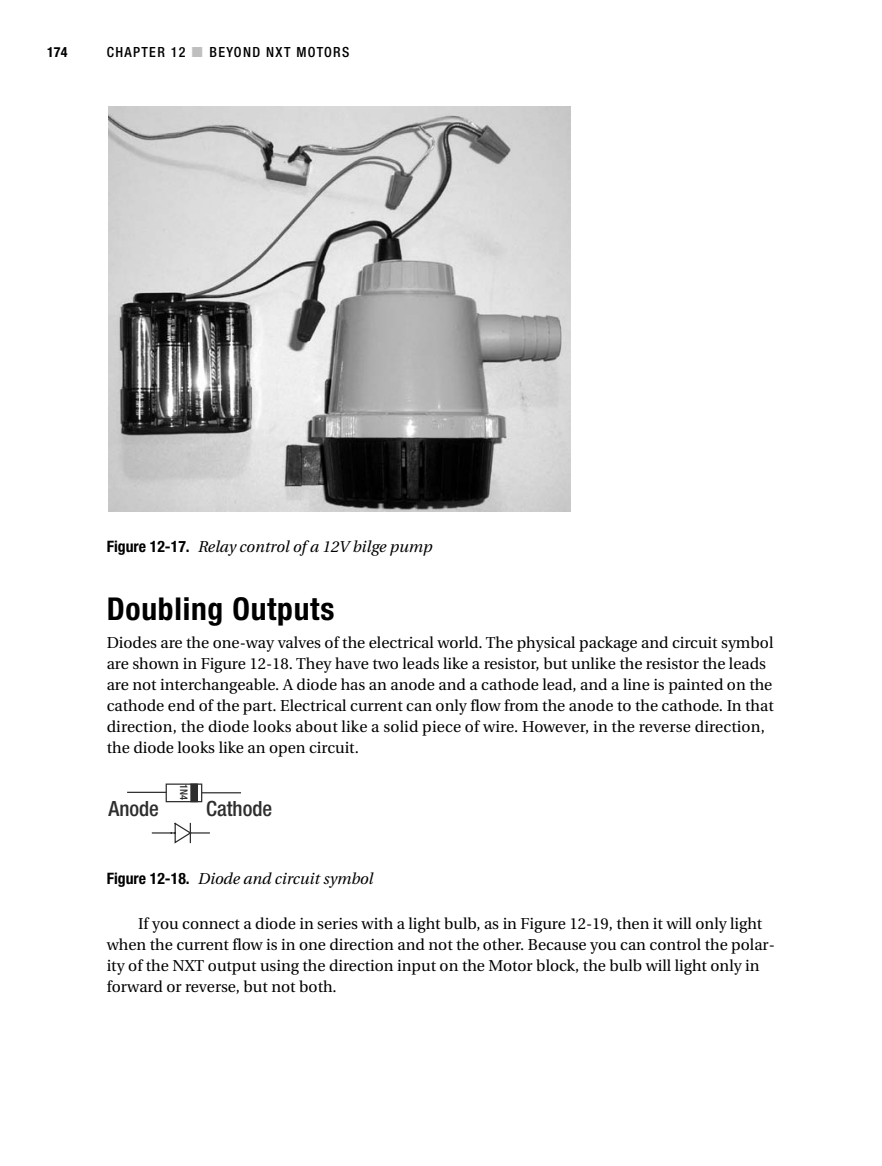
<style>
.page{position:relative;width:882px;height:1166px;background:#fff}
.page>*{position:absolute;margin:0;border:0;box-sizing:border-box;transform-origin:0 0}
.t1{font:700 condensed 31.5px "Helvetica Neue";letter-spacing:.025em;color:#000}
.t2{font:500 condensed 21px "Helvetica Neue";color:#2e2e2e}
.t3{font:15.75px/21px "Utopia";color:#000}
.t4{font:italic 15.75px "Utopia";color:#000}
.t5{font:500 condensed 14px "Helvetica Neue";letter-spacing:.095em;color:#000}
.t6{font:700 condensed 14px "Helvetica Neue";color:#000}
.t7{font:500 condensed 10.5px "Helvetica Neue";color:#2e2e2e}
.s1{color:#bfbfbf}
.s2{font-family:"Helvetica Neue";font-weight:700;font-style:normal;font-stretch:condensed}
</style>
<div class="page">
<svg style="left:108px;top:106px;width:463px;height:738px"></svg>
<p class="t6" style="left:47px;top:47px;width:22px">174</p>
<p class="t5" style="left:107px;top:47px;width:244px">CHAPTER 12 <span class="s1">■</span> BEYOND NXT MOTORS</p>
<p class="t4" style="left:107px;top:540px;width:327px"><span class="s2">Figure 12-17.</span> Relay control of a 12V bilge pump</p>
<h1 class="t1" style="left:107px;top:598px;width:229px">Doubling Outputs</h1>
<p class="t3" style="left:107px;top:634px;width:669px">Diodes are the one-way valves of the electrical world. The physical package and circuit symbol are shown in Figure 12-18. They have two leads like a resistor, but unlike the resistor the leads are not interchangeable. A diode has an anode and a cathode lead, and a line is painted on the cathode end of the part. Electrical current can only flow from the anode to the cathode. In that direction, the diode looks about like a solid piece of wire. However, in the reverse direction, the diode looks like an open circuit.</p>
<p class="t7" style="left:188px;top:783px;width:18px;rotate:90deg">1N4</p>
<h2 class="t2" style="left:108px;top:801px;width:52px">Anode</h2>
<h2 class="t2" style="left:206px;top:801px;width:68px">Cathode</h2>
<p class="t4" style="left:107px;top:872px;width:268px"><span class="s2">Figure 12-18.</span> Diode and circuit symbol</p>
<p class="t3" style="left:107px;top:915px;width:670px;text-indent:32px">If you connect a diode in series with a light bulb, as in Figure 12-19, then it will only light when the current flow is in one direction and not the other. Because you can control the polar&shy;ity of the NXT output using the direction input on the Motor block, the bulb will light only in forward or reverse, but not both.</p>
</div>
